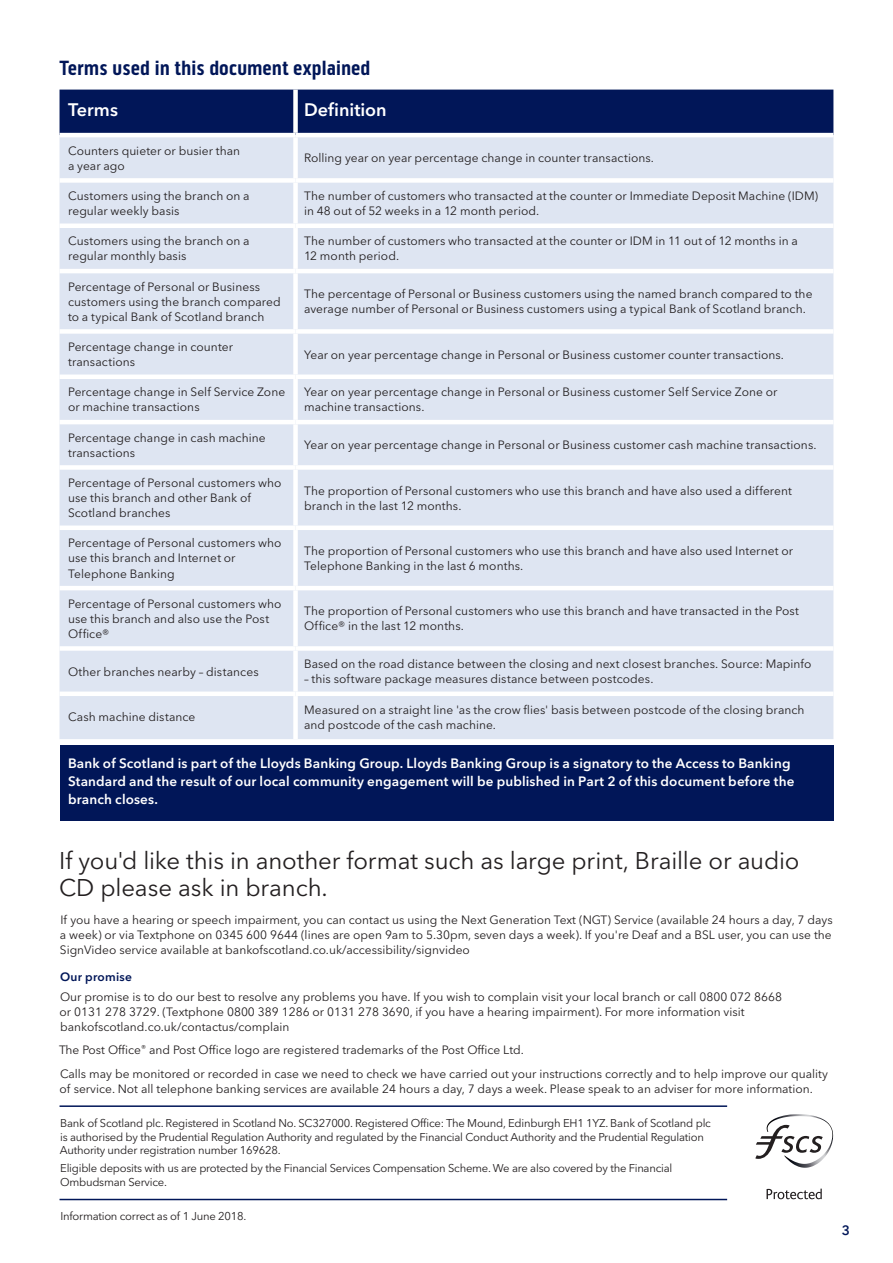
<style>
.page{position:relative;width:893px;height:1263px;background:#fff}
.page>*{position:absolute;margin:0;border:0;box-sizing:border-box;transform-origin:0 0}
.Braille_Text{font:24px/27px "Avenir Next LT Pro";letter-spacing:-.005em;color:#231f20}
.Heading{font:700 21px "Bo S Pill Gothic";letter-spacing:-.005em;color:#011658}
.Table_Headings{font:600 18px "Avenir Next LT Pro";color:#fff}
.Blue_box_text{font:600 13.5px/18px "Avenir Next LT Pro";letter-spacing:.01em;color:#fff}
.Page_Numbers{font:600 13.5px "Avenir Next LT Pro";color:#011658}
.Body{font:12px/15px "Avenir Next LT Pro";letter-spacing:.005em;color:#231f20}
.Legal_Body{font:12px/15px "Avenir Next LT Pro";color:#231f20;text-align:justify}
.Legal_Body___underli{font:12px/15px "Avenir Next LT Pro";color:#231f20}
.Legal_Subheads{font:600 12px "Avenir Next LT Pro";letter-spacing:.02em;color:#011658}
.Registered_Details{font:11.25px/13.5px "Avenir Next LT Pro";letter-spacing:-.02em;color:#231f20}
.Information_Correct{font:11.25px "Avenir Next LT Pro";letter-spacing:-.02em;color:#231f20}
</style>
<div class="page">
<hr style="left:60px;top:1105px;width:667px;height:2px;background:#011658">
<hr style="left:60px;top:1199px;width:667px;height:1px;background:#011658">
<svg style="left:767px;top:1188px;width:55px;height:11px"></svg>
<svg style="left:755px;top:1114px;width:78px;height:54px"></svg>
<div style="left:60px;top:90px;width:773px;height:43px;background:#011658"></div>
<div style="left:60px;top:137px;width:773px;height:602px;background:#dee5f2"></div>
<div style="left:293px;top:90px;width:5px;height:43px;background:#fff"></div>
<div style="left:293px;top:137px;width:5px;height:41px;background:#fff"></div>
<div style="left:60px;top:178px;width:236px;height:5px;background:#fff"></div>
<div style="left:296px;top:178px;width:537px;height:5px;background:#fff"></div>
<div style="left:293px;top:183px;width:5px;height:40px;background:#fff"></div>
<div style="left:60px;top:223px;width:236px;height:5px;background:#fff"></div>
<div style="left:296px;top:223px;width:537px;height:5px;background:#fff"></div>
<div style="left:293px;top:228px;width:5px;height:41px;background:#fff"></div>
<hr style="left:60px;top:269px;width:236px;height:4px;background:#fff">
<hr style="left:296px;top:269px;width:537px;height:4px;background:#fff">
<div style="left:293px;top:273px;width:5px;height:56px;background:#fff"></div>
<div style="left:60px;top:329px;width:236px;height:5px;background:#fff"></div>
<div style="left:296px;top:329px;width:537px;height:5px;background:#fff"></div>
<div style="left:293px;top:334px;width:5px;height:40px;background:#fff"></div>
<div style="left:60px;top:374px;width:236px;height:5px;background:#fff"></div>
<div style="left:296px;top:374px;width:537px;height:5px;background:#fff"></div>
<div style="left:293px;top:379px;width:5px;height:41px;background:#fff"></div>
<hr style="left:60px;top:420px;width:236px;height:4px;background:#fff">
<hr style="left:296px;top:420px;width:537px;height:4px;background:#fff">
<div style="left:293px;top:424px;width:5px;height:41px;background:#fff"></div>
<div style="left:60px;top:465px;width:236px;height:5px;background:#fff"></div>
<div style="left:296px;top:465px;width:537px;height:5px;background:#fff"></div>
<div style="left:293px;top:470px;width:5px;height:55px;background:#fff"></div>
<div style="left:60px;top:525px;width:236px;height:5px;background:#fff"></div>
<div style="left:296px;top:525px;width:537px;height:5px;background:#fff"></div>
<div style="left:293px;top:530px;width:5px;height:56px;background:#fff"></div>
<hr style="left:60px;top:586px;width:236px;height:4px;background:#fff">
<hr style="left:296px;top:586px;width:537px;height:4px;background:#fff">
<div style="left:293px;top:590px;width:5px;height:56px;background:#fff"></div>
<div style="left:60px;top:646px;width:236px;height:5px;background:#fff"></div>
<div style="left:296px;top:646px;width:537px;height:5px;background:#fff"></div>
<div style="left:293px;top:651px;width:5px;height:40px;background:#fff"></div>
<div style="left:60px;top:691px;width:236px;height:5px;background:#fff"></div>
<div style="left:296px;top:691px;width:537px;height:5px;background:#fff"></div>
<div style="left:293px;top:696px;width:5px;height:43px;background:#fff"></div>
<div style="left:60px;top:745px;width:773px;height:76px;background:#011658"></div>
<p class="Heading" style="left:60px;top:56px;width:312px">Terms used in this document explained</p>
<p class="Table_Headings" style="left:68px;top:99px;width:52px">Terms</p>
<p class="Table_Headings" style="left:304px;top:99px;width:84px">Definition</p>
<p class="Body" style="left:68px;top:143px;width:174px">Counters quieter or busier than a year ago</p>
<p class="Body" style="left:304px;top:151px;width:351px">Rolling year on year percentage change in counter transactions.</p>
<p class="Body" style="left:68px;top:188px;width:183px">Customers using the branch on a regular weekly basis</p>
<p class="Body" style="left:304px;top:188px;width:516px">The number of customers who transacted at the counter or Immediate Deposit Machine (IDM) in 48 out of 52 weeks in a 12 month period.</p>
<p class="Body" style="left:68px;top:234px;width:183px">Customers using the branch on a regular monthly basis</p>
<p class="Body" style="left:304px;top:234px;width:495px">The number of customers who transacted at the counter or IDM in 11 out of 12 months in a<br>12 month period.</p>
<p class="Body" style="left:68px;top:279px;width:214px">Percentage of Personal or Business customers using the branch compared to a typical Bank of Scotland branch</p>
<p class="Body" style="left:304px;top:287px;width:510px">The percentage of Personal or Business customers using the named branch compared to the average number of Personal or Business customers using a typical Bank of Scotland branch.</p>
<p class="Body" style="left:68px;top:339px;width:167px">Percentage change in counter transactions</p>
<p class="Body" style="left:304px;top:347px;width:482px">Year on year percentage change in Personal or Business customer counter transactions.</p>
<p class="Body" style="left:68px;top:385px;width:219px">Percentage change in Self Service Zone or machine transactions</p>
<p class="Body" style="left:304px;top:385px;width:475px">Year on year percentage change in Personal or Business customer Self Service Zone or machine transactions.</p>
<p class="Body" style="left:68px;top:430px;width:199px">Percentage change in cash machine transactions</p>
<p class="Body" style="left:304px;top:438px;width:514px">Year on year percentage change in Personal or Business customer cash machine transactions.</p>
<p class="Body" style="left:68px;top:475px;width:215px">Percentage of Personal customers who use this branch and other Bank of<br>Scotland branches</p>
<p class="Body" style="left:304px;top:483px;width:489px">The proportion of Personal customers who use this branch and have also used a different branch in the last 12 months.</p>
<p class="Body" style="left:68px;top:536px;width:215px">Percentage of Personal customers who use this branch and Internet or<br>Telephone Banking</p>
<p class="Body" style="left:304px;top:543px;width:491px">The proportion of Personal customers who use this branch and have also used Internet or<br>Telephone Banking in the last 6 months.</p>
<p class="Body" style="left:68px;top:596px;width:215px">Percentage of Personal customers who use this branch and also use the Post<br>Office®</p>
<p class="Body" style="left:304px;top:604px;width:496px">The proportion of Personal customers who use this branch and have transacted in the Post<br>Office® in the last 12 months.</p>
<p class="Body" style="left:68px;top:664px;width:192px">Other branches nearby – distances</p>
<p class="Body" style="left:304px;top:656px;width:509px">Based on the road distance between the closing and next closest branches. Source: Mapinfo</p>
<p class="Body" style="left:304px;top:671px;width:351px">– this software package measures distance between postcodes.</p>
<p class="Body" style="left:68px;top:709px;width:129px">Cash machine distance</p>
<p class="Body" style="left:304px;top:702px;width:502px">Measured on a straight line 'as the crow flies' basis between postcode of the closing branch and postcode of the cash machine.</p>
<p class="Blue_box_text" style="left:68px;top:754px;width:728px">Bank of Scotland is part of the Lloyds Banking Group. Lloyds Banking Group is a signatory to the Access to Banking<br>Standard and the result of our local community engagement will be published in Part 2 of this document before the branch closes.</p>
<p class="Braille_Text" style="left:59px;top:847px;width:742px">If you'd like this in another format such as large print, Braille or audio<br>CD please ask in branch.</p>
<p class="Legal_Body" style="left:60px;top:912px;width:774px">If you have a hearing or speech impairment, you can contact us using the Next Generation Text (NGT) Service (available 24 hours a day, 7 days a week) or via Textphone on 0345 600 9644 (lines are open 9am to 5.30pm, seven days a week). If you're Deaf and a BSL user, you can use the SignVideo service available at bankofscotland.co.uk/accessibility/signvideo</p>
<p class="Legal_Subheads" style="left:60px;top:970px;width:73px">Our promise</p>
<p class="Legal_Body" style="left:60px;top:989px;width:724px;text-align:left">Our promise is to do our best to resolve any problems you have. If you wish to complain visit your local branch or call 0800 072 8668 or 0131 278 3729. (Textphone 0800 389 1286 or 0131 278 3690, if you have a hearing impairment). For more information visit bankofscotland.co.uk/contactus/complain</p>
<p class="Legal_Body" style="left:59px;top:1042px;width:466px">The Post Office<sup>®</sup> and Post Office logo are registered trademarks of the Post Office Ltd.</p>
<p class="Legal_Body___underli" style="left:60px;top:1066px;width:770px">Calls may be monitored or recorded in case we need to check we have carried out your instructions correctly and to help improve our quality of service. Not all telephone banking services are available 24 hours a day, 7 days a week. Please speak to an adviser for more information.</p>
<p class="Registered_Details" style="left:60px;top:1117px;width:653px">Bank of Scotland plc. Registered in Scotland No. SC327000. Registered Office: The Mound, Edinburgh EH1 1YZ. Bank of Scotland plc is authorised by the Prudential Regulation Authority and regulated by the Financial Conduct Authority and the Prudential Regulation<br>Authority under registration number 169628.</p>
<p class="Registered_Details" style="left:60px;top:1161px;width:614px">Eligible deposits with us are protected by the Financial Services Compensation Scheme. We are also covered by the Financial<br>Ombudsman Service.</p>
<p class="Information_Correct" style="left:60px;top:1210px;width:187px">Information correct as of 1 June 2018.</p>
<p class="Page_Numbers" style="left:842px;top:1222px;width:10px">3</p>
</div>
